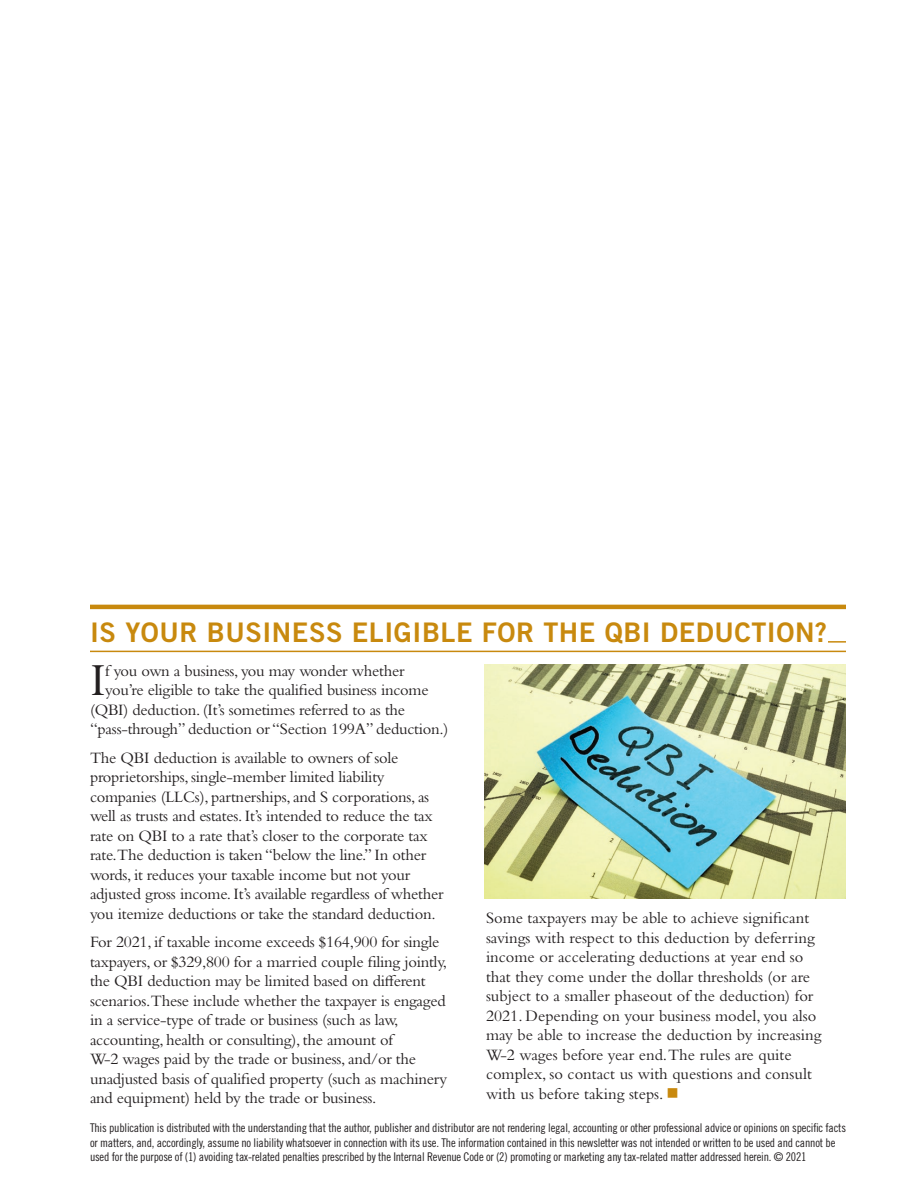
<style>
.page{position:relative;width:918px;height:1188px;background:#fff}
.page>*{position:absolute;margin:0;border:0;box-sizing:border-box;transform-origin:0 0}
.t1{font:47.85px "Bembo Std";color:#231f20}
.t2{font:27px "Trade Gothic LT Std Bd 2";letter-spacing:.02em;color:#c8890e}
.t3{font:16.5px/19.5px "Bembo Std";letter-spacing:-.015em;color:#231f20}
.t4{font:12px/14.4px "Trade Gothic LT Std Cn 18";letter-spacing:-.015em;color:#231f20}
.s1{color:#c8890e}
</style>
<div class="page">
<hr style="left:90px;top:605px;width:756px;height:4px;background:#c8890e">
<svg style="left:828px;top:641px;width:18px;height:2px"></svg>
<hr style="left:90px;top:651px;width:756px;height:1px;background:#c8890e">
<img style="left:484px;top:664px;width:362px;height:234px">
<h2 class="t2" style="left:90px;top:616px;width:739px">IS YOUR BUSINESS ELIGIBLE FOR THE QBI DEDUCTION?</h2>
<h1 class="t1" style="left:90px;top:652px;width:17px">I</h1>
<p class="t3" style="left:105px;top:660px;width:301px">f you own a business, you may wonder whether</p>
<p class="t3" style="left:105px;top:680px;width:325px">you’re eligible to take the qualified business income</p>
<p class="t3" style="left:90px;top:699px;width:317px">(QBI) deduction. (It’s sometimes referred to as the</p>
<p class="t3" style="left:90px;top:719px;width:360px">“pass-through” deduction or “Section 199A” deduction.)</p>
<p class="t3" style="left:90px;top:747px;width:355px">The QBI deduction is available to owners of sole proprietorships, single-member limited liability companies (LLCs), partnerships, and S corporations, as well as trusts and estates. It’s intended to reduce the tax rate on QBI to a rate that’s closer to the corporate tax rate.The deduction is taken “below the line.” In other words, it reduces your taxable income but not your adjusted gross income. It’s available regardless of whether you itemize deductions or take the standard deduction.</p>
<p class="t3" style="left:90px;top:932px;width:359px">For 2021, if taxable income exceeds $164,900 for single taxpayers, or $329,800 for a married couple filing jointly, the QBI deduction may be limited based on different scenarios.These include whether the taxpayer is engaged in a service-type of trade or business (such as law, accounting, health or consulting), the amount of<br>W-2 wages paid by the trade or business, and/or the unadjusted basis of qualified property (such as machinery and equipment) held by the trade or business.</p>
<p class="t3" style="left:486px;top:908px;width:337px">Some taxpayers may be able to achieve significant savings with respect to this deduction by deferring income or accelerating deductions at year end so that they come under the dollar thresholds (or are subject to a smaller phaseout of the deduction) for 2021. Depending on your business model, you also may be able to increase the deduction by increasing W-2 wages before year end.The rules are quite complex, so contact us with questions and consult with us before taking steps. <span class="s1">■</span></p>
<p class="t4" style="left:90px;top:1121px;width:758px">This publication is distributed with the understanding that the author, publisher and distributor are not rendering legal, accounting or other professional advice or opinions on specific facts or matters, and, accordingly, assume no liability whatsoever in connection with its use. The information contained in this newsletter was not intended or written to be used and cannot be used for the purpose of (1) avoiding tax-related penalties prescribed by the Internal Revenue Code or (2) promoting or marketing any tax-related matter addressed herein. © 2021</p>
</div>
